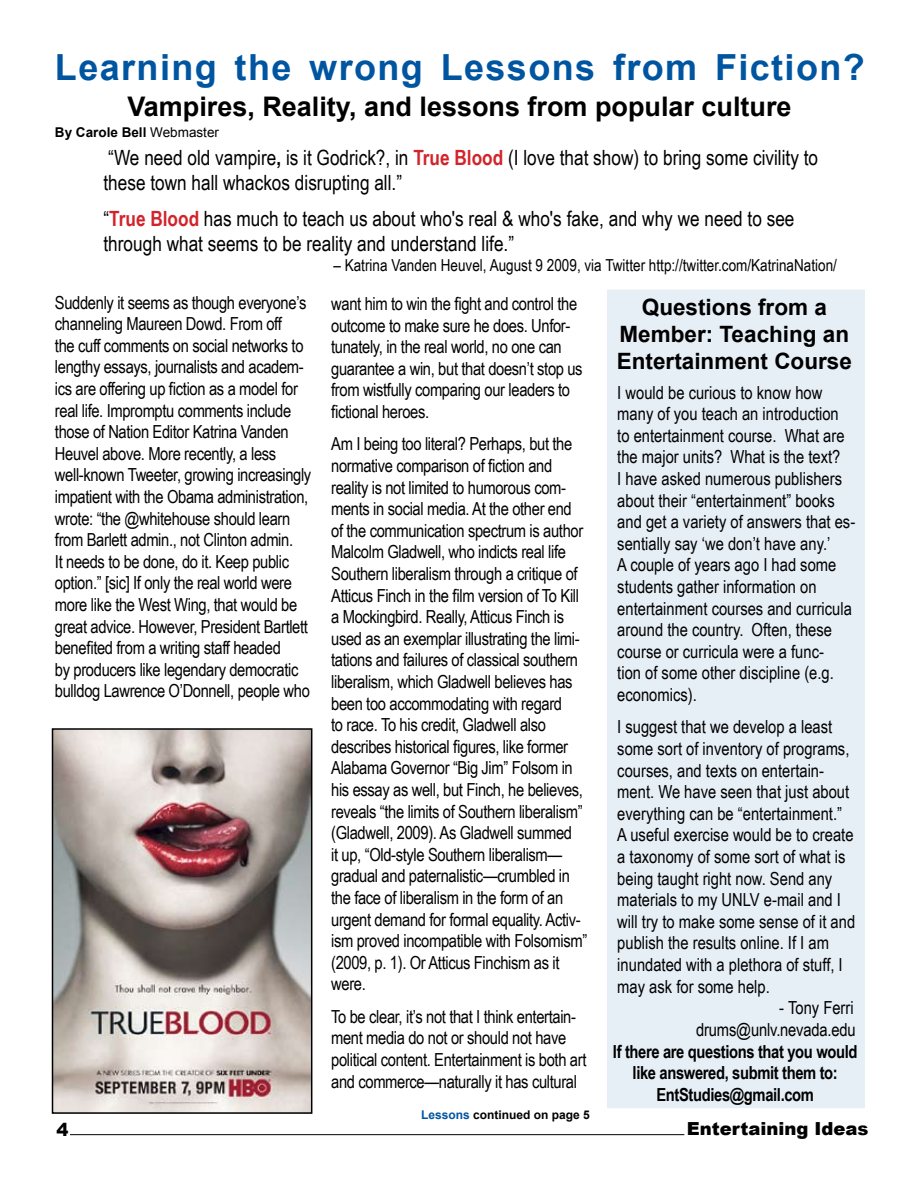
<style>
.page{position:relative;width:918px;height:1188px;background:#fff}
.page>*{position:absolute;margin:0;border:0;box-sizing:border-box;transform-origin:0 0}
.t1{font:700 36px "Arial";letter-spacing:.04em;color:#0055a1}
.t2{font:700 27px "Arial";color:#000}
.t3{font:700 22.5px/27px "Arial";color:#000;text-align:center}
.t4{font:21px/25.2px "Arial Narrow";color:#000}
.t5{font:18px/21.6px "Arial Narrow";letter-spacing:-.02em;color:#000}
.t6{font:18px/21.6px "Arial Narrow";color:#000}
.t7{font:700 18px/21.6px "Arial Narrow";letter-spacing:-.02em;color:#000;text-align:center}
.t8{font:900 18px "Arial";color:#000}
.t9{font:16.5px "Arial Narrow";color:#000}
.t10{font:700 13.5px "Arial";color:#000}
.t11{font:700 12px "Arial";color:#000}
.s1{font-weight:400}
.s2{font-weight:700}
.s3{font-weight:700;color:#d2232a}
.s4{color:#0055a1}
</style>
<div class="page">
<hr style="left:70px;top:1134px;width:614px;height:1px;background:#000">
<div style="left:607px;top:290px;width:258px;height:818px;background:#e6eef6"></div>
<img style="left:55px;top:731px;width:254px;height:380px">
<div style="left:52px;top:728px;width:260px;height:386px;border:2px solid #000"></div>
<h1 class="t1" style="left:55px;top:44px;width:811px">Learning the wrong Lessons from Fiction?</h1>
<h2 class="t2" style="left:127px;top:89px;width:666px">Vampires, Reality, and lessons from popular culture</h2>
<p class="t10" style="left:55px;top:124px;width:166px">By Carole Bell <span class="s1">Webmaster</span></p>
<p class="t4" style="left:104px;top:144px;width:716px">“We need old vampire<span class="s2">,</span> is it Godrick?, in <span class="s3">True Blood</span> (I love that show) to bring some civility to these town hall whackos disrupting all.”</p>
<p class="t4" style="left:104px;top:205px;width:693px">“<span class="s3">True Blood</span> has much to teach us about who's real &amp; who's fake, and why we need to see through what seems to be reality and understand life.”</p>
<p class="t9" style="left:333px;top:253px;width:505px">– Katrina Vanden Heuvel, August 9 2009, via Twitter http://twitter.com/KatrinaNation/</p>
<p class="t5" style="left:55px;top:291px;width:258px">Suddenly it seems as though everyone’s channeling Maureen Dowd. From off<br>the cuff comments on social networks to lengthy essays, journalists and academ&shy;ics are offering up fiction as a model for real life. Impromptu comments include those of Nation Editor Katrina Vanden Heuvel above. More recently, a less well-known Tweeter, growing increasingly impatient with the Obama administration, wrote: “the @whitehouse should learn from Barlett admin., not Clinton admin.<br>It needs to be done, do it. Keep public option.” [sic] If only the real world were more like the West Wing, that would be great advice. However, President Bartlett benefited from a writing staff headed<br>by producers like legendary democratic bulldog Lawrence O’Donnell, people who</p>
<p class="t5" style="left:331px;top:292px;width:253px">want him to win the fight and control the outcome to make sure he does. Unfor&shy;tunately, in the real world, no one can guarantee a win, but that doesn’t stop us from wistfully comparing our leaders to fictional heroes.</p>
<p class="t5" style="left:331px;top:433px;width:258px">Am I being too literal? Perhaps, but the normative comparison of fiction and reality is not limited to humorous com&shy;ments in social media. At the other end of the communication spectrum is author Malcolm Gladwell, who indicts real life Southern liberalism through a critique of Atticus Finch in the film version of To Kill a Mockingbird. Really, Atticus Finch is used as an exemplar illustrating the limi&shy;tations and failures of classical southern liberalism, which Gladwell believes has been too accommodating with regard<br>to race. To his credit, Gladwell also describes historical figures, like former Alabama Governor “Big Jim” Folsom in his essay as well, but Finch, he believes, reveals “the limits of Southern liberalism” (Gladwell, 2009). As Gladwell summed<br>it up, “Old-style Southern liberalism— gradual and paternalistic—crumbled in the face of liberalism in the form of an urgent demand for formal equality. Activ&shy;ism proved incompatible with Folsomism” (2009, p. 1). Or Atticus Finchism as it were.</p>
<p class="t5" style="left:331px;top:1005px;width:257px">To be clear, it’s not that I think entertain&shy;ment media do not or should not have political content. Entertainment is both art and commerce—naturally it has cultural</p>
<p class="t3" style="left:617px;top:294px;width:237px">Questions from a<br>Member: Teaching an<br>Entertainment Course</p>
<p class="t6" style="left:617px;top:381px;width:239px">I would be curious to know how many of you teach an introduction to entertainment course. What are the major units? What is the text?<br>I have asked numerous publishers about their “entertainment” books and get a variety of answers that es&shy;sentially say ‘we don’t have any.’<br>A couple of years ago I had some students gather information on entertainment courses and curricula around the country. Often, these course or curricula were a func-<br>tion of some other discipline (e.g. economics).</p>
<p class="t6" style="left:617px;top:716px;width:239px">I suggest that we develop a least some sort of inventory of programs, courses, and texts on entertain&shy;ment. We have seen that just about everything can be “entertainment.”<br>A useful exercise would be to create a taxonomy of some sort of what is being taught right now. Send any materials to my UNLV e-mail and I will try to make some sense of it and publish the results online. If I am inundated with a plethora of stuff, I may ask for some help.</p>
<p class="t5" style="left:696px;top:996px;width:161px;text-align:right">- Tony Ferri drums@unlv.nevada.edu</p>
<p class="t7" style="left:613px;top:1040px;width:246px">If there are questions that you would like answered, submit them to:<br>EntStudies@gmail.com</p>
<p class="t11" style="left:421px;top:1107px;width:170px"><span class="s4">Lessons</span> continued on page 5</p>
<p class="t8" style="left:57px;top:1117px;width:14px">4</p>
<p class="t8" style="left:687px;top:1115px;width:183px">Entertaining Ideas</p>
</div>
